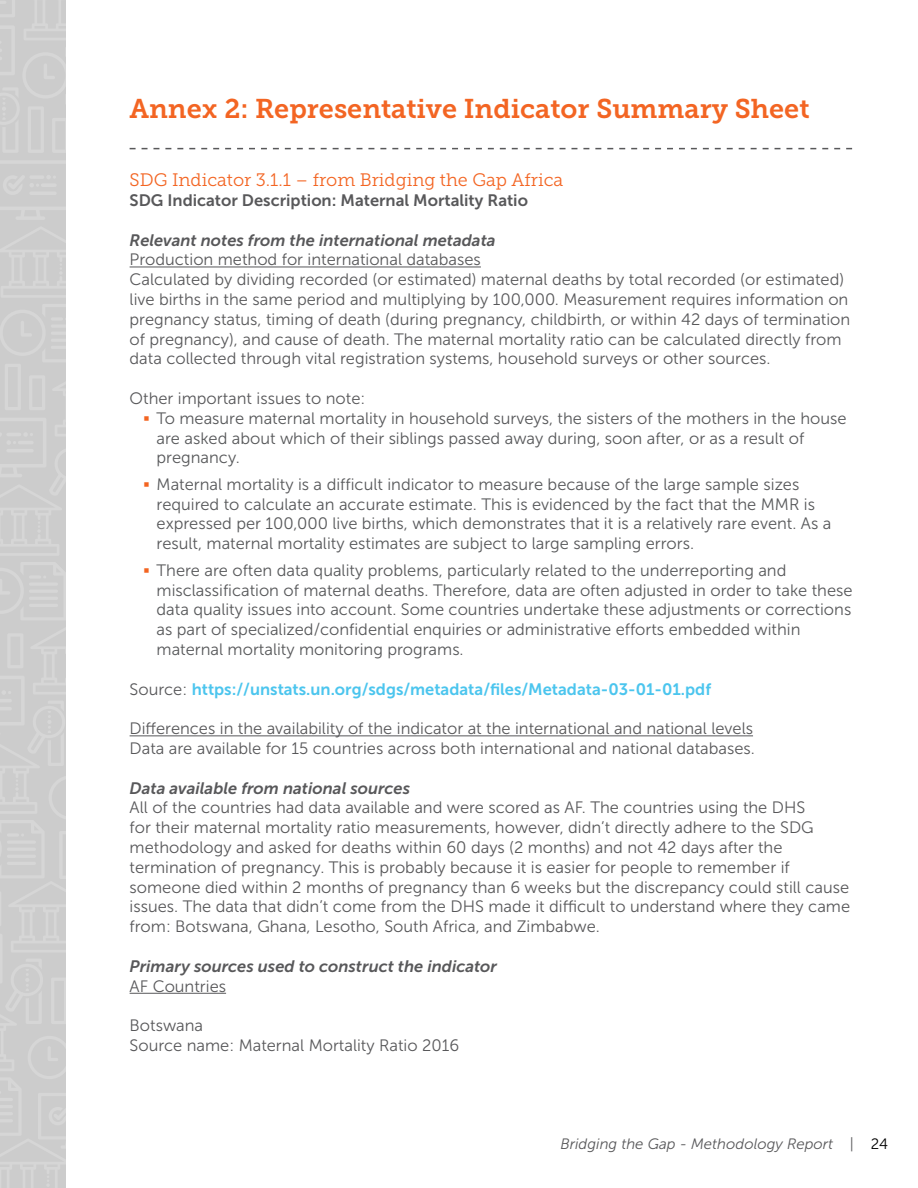
<style>
.page{position:relative;width:918px;height:1188px;background:#fff}
.page>*{position:absolute;margin:0;border:0;box-sizing:border-box;transform-origin:0 0}
.Header_1{font:27px "Museo Slab 700";color:#f36523}
.Header_2{font:18px "Museo Slab 300";color:#f36523}
.t1{font:16.5px/19.8px "Museo Sans 300";color:#58585a}
.t2{font:16.5px/19.8px "Museo Sans 300";color:#57585a}
.t3{font:italic 16.5px "Museo Sans 700";color:#58585a}
.t4{font:16.5px "Museo Sans 700";color:#4bc5ee}
.t5{font:16.5px "Museo Sans 700";color:#58585a}
.t6{font:italic 15px "Museo Sans 300";color:#58585a}
.s1{color:#f36421}
.s2{font-family:"Museo Sans 300";color:#58585a}
.s3{font-style:normal;color:#000}
</style>
<div class="page">
<div style="left:0;top:0;width:66px;height:1188px;background:#ccc"></div>
<hr style="left:130px;top:267px;width:351px;height:1px;background:#58585a">
<hr style="left:130px;top:735px;width:623px;height:1px;background:#58585a">
<hr style="left:130px;top:993px;width:96px;height:1px;background:#58585a">
<svg style="left:130px;top:148px;width:722px;height:1px"></svg>
<p class="Header_1" style="left:130px;top:93px;width:682px">Annex 2: Representative Indicator Summary Sheet</p>
<p class="Header_2" style="left:130px;top:170px;width:435px">SDG Indicator 3.1.1 – from Bridging the Gap Africa</p>
<p class="t5" style="left:130px;top:191px;width:400px">SDG Indicator Description: Maternal Mortality Ratio</p>
<p class="t3" style="left:130px;top:231px;width:368px">Relevant notes from the international metadata</p>
<p class="t1" style="left:130px;top:250px;width:353px">Production method for international databases</p>
<p class="t1" style="left:130px;top:270px;width:722px">Calculated by dividing recorded (or estimated) maternal deaths by total recorded (or estimated) live births in the same period and multiplying by 100,000. Measurement requires information on pregnancy status, timing of death (during pregnancy, childbirth, or within 42 days of termination of pregnancy), and cause of death. The maternal mortality ratio can be calculated directly from data collected through vital registration systems, household surveys or other sources.</p>
<p class="t1" style="left:130px;top:388px;width:237px">Other important issues to note:</p>
<p class="t2" style="left:157px;top:408px;width:691px;text-indent:-14px"><span class="s1">▪</span> To measure maternal mortality in household surveys, the sisters of the mothers in the house are asked about which of their siblings passed away during, soon after, or as a result of pregnancy.</p>
<p class="t2" style="left:157px;top:474px;width:676px;text-indent:-14px"><span class="s1">▪</span> Maternal mortality is a difficult indicator to measure because of the large sample sizes required to calculate an accurate estimate. This is evidenced by the fact that the MMR is expressed per 100,000 live births, which demonstrates that it is a relatively rare event. As a result, maternal mortality estimates are subject to large sampling errors.</p>
<p class="t2" style="left:157px;top:560px;width:698px;text-indent:-14px"><span class="s1">▪</span> There are often data quality problems, particularly related to the underreporting and misclassification of maternal deaths. Therefore, data are often adjusted in order to take these data quality issues into account. Some countries undertake these adjustments or corrections as part of specialized/confidential enquiries or administrative efforts embedded within maternal mortality monitoring programs.</p>
<p class="t4" style="left:130px;top:680px;width:583px"><span class="s2">Source:</span> https://unstats.un.org/sdgs/metadata/files/Metadata-03-01-01.pdf</p>
<p class="t1" style="left:130px;top:719px;width:625px">Differences in the availability of the indicator at the international and national levels</p>
<p class="t1" style="left:130px;top:739px;width:624px">Data are available for 15 countries across both international and national databases.</p>
<p class="t3" style="left:130px;top:779px;width:282px">Data available from national sources</p>
<p class="t1" style="left:130px;top:798px;width:722px">All of the countries had data available and were scored as AF. The countries using the DHS<br>for their maternal mortality ratio measurements, however, didn’t directly adhere to the SDG methodology and asked for deaths within 60 days (2 months) and not 42 days after the termination of pregnancy. This is probably because it is easier for people to remember if someone died within 2 months of pregnancy than 6 weeks but the discrepancy could still cause issues. The data that didn’t come from the DHS made it difficult to understand where they came from: Botswana, Ghana, Lesotho, South Africa, and Zimbabwe.</p>
<p class="t3" style="left:130px;top:957px;width:369px">Primary sources used to construct the indicator</p>
<p class="t1" style="left:130px;top:976px;width:98px">AF Countries</p>
<p class="t1" style="left:130px;top:1016px;width:75px">Botswana</p>
<p class="t1" style="left:130px;top:1036px;width:331px">Source name: Maternal Mortality Ratio 2016</p>
<p class="t6" style="left:560px;top:1136px;width:329px">Bridging the Gap - Methodology Report | <span class="s3">24</span></p>
</div>
